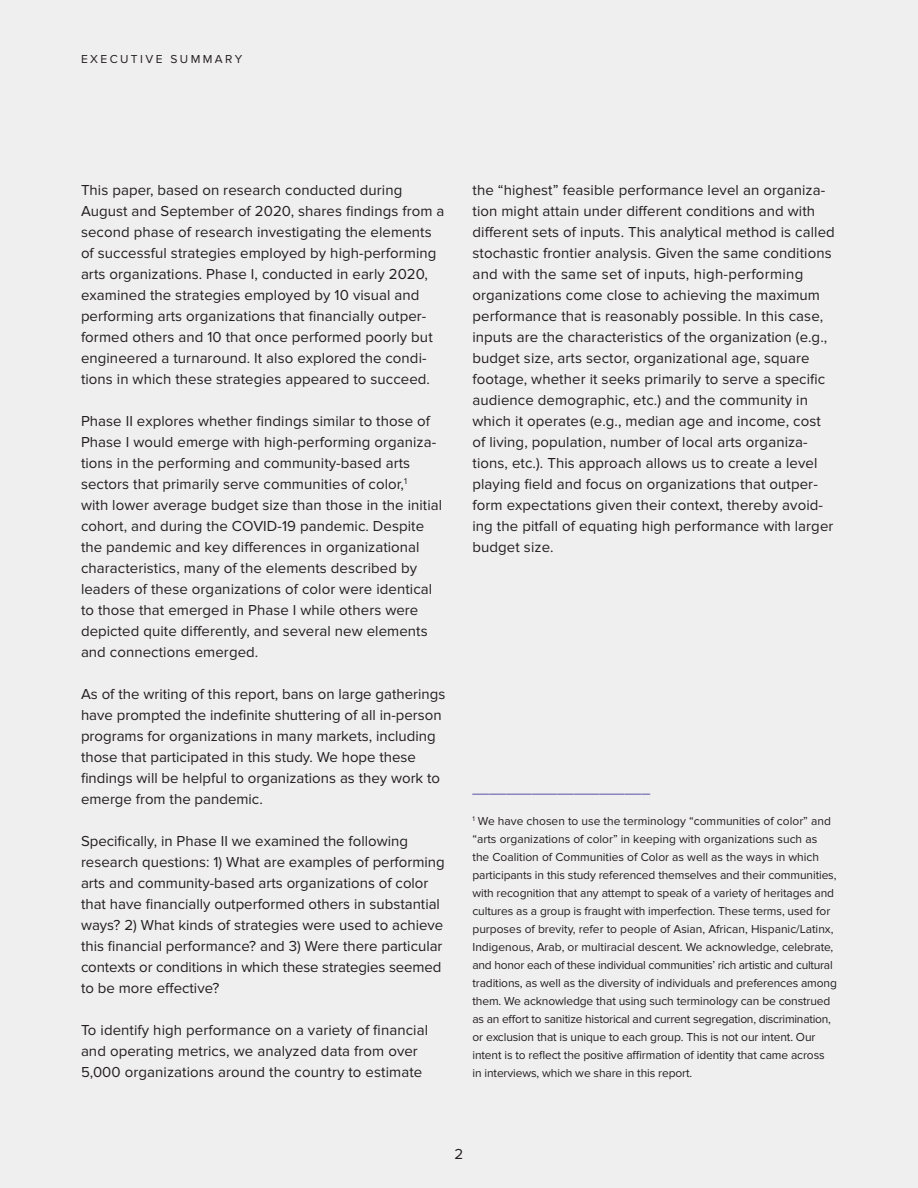
<style>
.page{position:relative;width:918px;height:1188px;background:#f0efef}
.page>*{position:absolute;margin:0;border:0;box-sizing:border-box;transform-origin:0 0}
.t1{font:15px/21px "Proxima Nova";letter-spacing:.005em;color:#231f20}
.t2{font:700 15px "Proxima Nova";color:#7b78b8}
.t3{font:12px/18px "Proxima Nova";letter-spacing:-.01em;color:#231f20}
.t4{font:12px "Proxima Nova";letter-spacing:.2em;color:#231f20}
</style>
<div class="page">
<p class="t4" style="left:81px;top:53px;width:163px">EXECUTIVE SUMMARY</p>
<p class="t1" style="left:81px;top:180px;width:365px">This paper, based on research conducted during August and September of 2020, shares findings from a second phase of research investigating the elements of successful strategies employed by high-performing arts organizations. Phase I, conducted in early 2020, examined the strategies employed by 10 visual and performing arts organizations that financially outper&shy;formed others and 10 that once performed poorly but engineered a turnaround. It also explored the condi&shy;tions in which these strategies appeared to succeed.</p>
<p class="t1" style="left:81px;top:411px;width:357px">Phase II explores whether findings similar to those of Phase I would emerge with high-performing organiza&shy;tions in the performing and community-based arts sectors that primarily serve communities of color,<sup>1</sup></p>
<p class="t1" style="left:81px;top:495px;width:363px">with lower average budget size than those in the initial cohort, and during the COVID-19 pandemic. Despite the pandemic and key differences in organizational characteristics, many of the elements described by leaders of these organizations of color were identical to those that emerged in Phase I while others were depicted quite differently, and several new elements and connections emerged.</p>
<p class="t1" style="left:81px;top:684px;width:366px">As of the writing of this report, bans on large gatherings have prompted the indefinite shuttering of all in-person programs for organizations in many markets, including those that participated in this study. We hope these findings will be helpful to organizations as they work to emerge from the pandemic.</p>
<p class="t1" style="left:81px;top:831px;width:365px">Specifically, in Phase II we examined the following research questions: 1) What are examples of performing arts and community-based arts organizations of color that have financially outperformed others in substantial ways? 2) What kinds of strategies were used to achieve this financial performance? and 3) Were there particular contexts or conditions in which these strategies seemed to be more effective?</p>
<p class="t1" style="left:81px;top:1020px;width:349px">To identify high performance on a variety of financial and operating metrics, we analyzed data from over<br>5,000 organizations around the country to estimate</p>
<p class="t1" style="left:472px;top:180px;width:364px">the “highest” feasible performance level an organiza&shy;tion might attain under different conditions and with different sets of inputs. This analytical method is called stochastic frontier analysis. Given the same conditions and with the same set of inputs, high-performing organizations come close to achieving the maximum performance that is reasonably possible. In this case, inputs are the characteristics of the organization (e.g., budget size, arts sector, organizational age, square footage, whether it seeks primarily to serve a specific audience demographic, etc.) and the community in which it operates (e.g., median age and income, cost of living, population, number of local arts organiza&shy;tions, etc.). This approach allows us to create a level playing field and focus on organizations that outper&shy;form expectations given their context, thereby avoid&shy;ing the pitfall of equating high performance with larger budget size.</p>
<p class="t2" style="left:472px;top:780px;width:179px">_____________________</p>
<p class="t3" style="left:472px;top:812px;width:366px"><sup>1</sup> We have chosen to use the terminology “communities of color” and “arts organizations of color” in keeping with organizations such as the Coalition of Communities of Color as well as the ways in which participants in this study referenced themselves and their communities, with recognition that any attempt to speak of a variety of heritages and cultures as a group is fraught with imperfection. These terms, used for purposes of brevity, refer to people of Asian, African, Hispanic/Latinx, Indigenous, Arab, or multiracial descent. We acknowledge, celebrate, and honor each of these individual communities’ rich artistic and cultural traditions, as well as the diversity of individuals and preferences among them. We acknowledge that using such terminology can be construed as an effort to sanitize historical and current segregation, discrimination, or exclusion that is unique to each group. This is not our intent. Our intent is to reflect the positive affirmation of identity that came across<br>in interviews, which we share in this report.</p>
<p class="t1" style="left:455px;top:1144px;width:10px">2</p>
</div>
